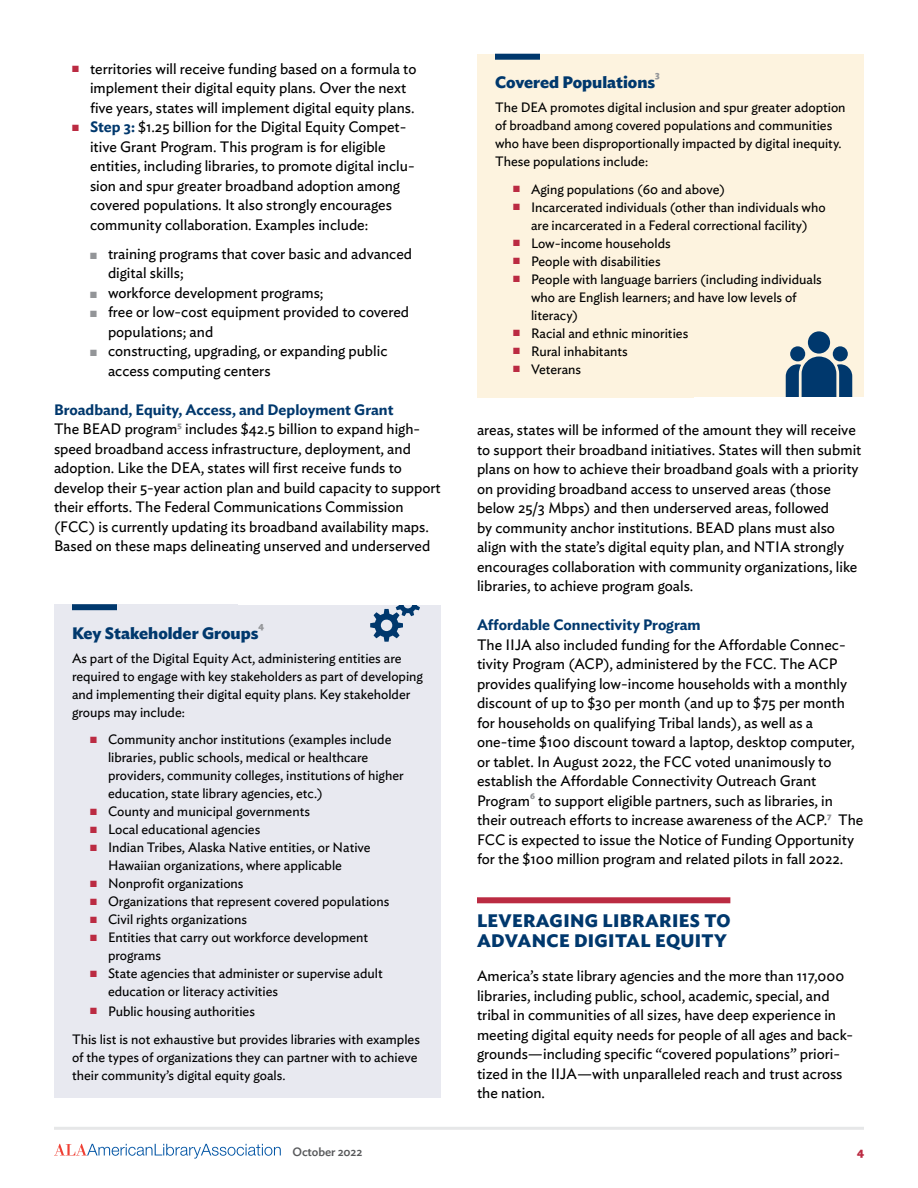
<style>
.page{position:relative;width:918px;height:1188px;background:#fff}
.page>*{position:absolute;margin:0;border:0;box-sizing:border-box;transform-origin:0 0}
.t1{font:700 18px/19.5px "Ideal Sans";letter-spacing:.02em;color:#00386d}
.Box_H1{font:700 16.5px "Ideal Sans";color:#00386d}
.P1{font:15px/19.5px "Ideal Sans";color:#000}
.t2{font:600 15px "Ideal Sans";color:#00386d}
.P1_box{font:13.5px/18px "Ideal Sans";color:#000}
.t3{font:500 12px "Ideal Sans";letter-spacing:-.01em;color:#58595b}
.t4{font:700 12px "Ideal Sans";color:#bb2b42}
.Box_H1-2{font:700 9.6px "Ideal Sans";color:#939598}
.s1{color:#bb2b42}
.s2{font-weight:600;color:#00386d}
.s3{color:#939598}
</style>
<div class="page">
<hr style="left:54px;top:1127px;width:810px;height:3px;background:#e6e7e8">
<svg style="left:54px;top:1144px;width:227px;height:15px"></svg>
<div style="left:477px;top:897px;width:253px;height:6px;background:#bb2b42"></div>
<div style="left:477px;top:54px;width:387px;height:344px;background:#fdf3df"></div>
<div style="left:495px;top:54px;width:45px;height:6px;background:#00386d"></div>
<div style="left:54px;top:604px;width:387px;height:494px;background:#e8e9f0"></div>
<div style="left:72px;top:604px;width:45px;height:6px;background:#00386d"></div>
<svg style="left:786px;top:397px;width:66px;height:1px"></svg>
<svg style="left:370px;top:604px;width:50px;height:1px"></svg>
<p class="P1" style="left:90px;top:57px;width:328px;text-indent:-18px"><span class="s1">■</span> territories will receive funding based on a formula to implement their digital equity plans. Over the next five years, states will implement digital equity plans.</p>
<p class="P1" style="left:90px;top:116px;width:326px;text-indent:-18px"><span class="s1">■</span> <span class="s2">Step 3:</span> $1.25 billion for the Digital Equity Compet&shy;itive Grant Program. This program is for eligible entities, including libraries, to promote digital inclu&shy;sion and spur greater broadband adoption among covered populations. It also strongly encourages community collaboration. Examples include:</p>
<p class="P1" style="left:108px;top:243px;width:306px;text-indent:-18px"><span class="s3">■</span> training programs that cover basic and advanced digital skills;</p>
<p class="P1" style="left:90px;top:282px;width:235px"><span class="s3">■</span> workforce development programs;</p>
<p class="P1" style="left:108px;top:301px;width:303px;text-indent:-18px"><span class="s3">■</span> free or low-cost equipment provided to covered populations; and</p>
<p class="P1" style="left:108px;top:340px;width:281px;text-indent:-18px"><span class="s3">■</span> constructing, upgrading, or expanding public access computing centers</p>
<h4 class="t2" style="left:54px;top:398px;width:341px">Broadband, Equity, Access, and Deployment Grant</h4>
<p class="P1" style="left:54px;top:418px;width:388px">The BEAD program<sup>5</sup> includes $42.5 billion to expand high&shy;speed broadband access infrastructure, deployment, and adoption. Like the DEA, states will first receive funds to develop their 5-year action plan and build capacity to support their efforts. The Federal Communications Commission (FCC) is currently updating its broadband availability maps.<br>Based on these maps delineating unserved and underserved</p>
<p class="P1" style="left:477px;top:419px;width:386px">areas, states will be informed of the amount they will receive to support their broadband initiatives. States will then submit plans on how to achieve their broadband goals with a priority on providing broadband access to unserved areas (those below 25/3 Mbps) and then underserved areas, followed<br>by community anchor institutions. BEAD plans must also align with the state’s digital equity plan, and NTIA strongly encourages collaboration with community organizations, like libraries, to achieve program goals.</p>
<h4 class="t2" style="left:477px;top:613px;width:225px">Affordable Connectivity Program</h4>
<p class="P1" style="left:477px;top:634px;width:388px">The IIJA also included funding for the Affordable Connec&shy;tivity Program (ACP), administered by the FCC. The ACP provides qualifying low-income households with a monthly discount of up to $30 per month (and up to $75 per month for households on qualifying Tribal lands), as well as a one-time $100 discount toward a laptop, desktop computer, or tablet. In August 2022, the FCC voted unanimously to establish the Affordable Connectivity Outreach Grant Program<sup>6</sup> to support eligible partners, such as libraries, in their outreach efforts to increase awareness of the ACP.<sup>7</sup> The FCC is expected to issue the Notice of Funding Opportunity for the $100 million program and related pilots in fall 2022.</p>
<h4 class="Box_H1" style="left:495px;top:69px;width:162px">Covered Populations</h4>
<h4 class="Box_H1-2" style="left:655px;top:67px;width:6px">3</h4>
<p class="P1_box" style="left:495px;top:97px;width:352px">The DEA promotes digital inclusion and spur greater adoption of broadband among covered populations and communities who have been disproportionally impacted by digital inequity.<br>These populations include:</p>
<p class="P1_box" style="left:513px;top:179px;width:214px"><span class="s1">■</span> Aging populations (60 and above)</p>
<p class="P1_box" style="left:513px;top:197px;width:314px;text-align:center"><span class="s1">■</span> Incarcerated individuals (other than individuals who are incarcerated in a Federal correctional facility)</p>
<p class="P1_box" style="left:513px;top:233px;width:159px"><span class="s1">■</span> Low-income households</p>
<p class="P1_box" style="left:513px;top:251px;width:149px"><span class="s1">■</span> People with disabilities</p>
<p class="P1_box" style="left:531px;top:269px;width:292px;text-indent:-18px"><span class="s1">■</span> People with language barriers (including individuals who are English learners; and have low levels of literacy)</p>
<p class="P1_box" style="left:513px;top:323px;width:177px"><span class="s1">■</span> Racial and ethnic minorities</p>
<p class="P1_box" style="left:513px;top:341px;width:116px"><span class="s1">■</span> Rural inhabitants</p>
<p class="P1_box" style="left:513px;top:359px;width:70px"><span class="s1">■</span> Veterans</p>
<h4 class="Box_H1" style="left:72px;top:620px;width:188px">Key Stakeholder Groups</h4>
<h4 class="Box_H1-2" style="left:259px;top:618px;width:7px">4</h4>
<p class="P1_box" style="left:72px;top:648px;width:353px">As part of the Digital Equity Act, administering entities are required to engage with key stakeholders as part of developing and implementing their digital equity plans. Key stakeholder groups may include:</p>
<p class="P1_box" style="left:108px;top:730px;width:297px;text-indent:-18px"><span class="s1">■</span> Community anchor institutions (examples include libraries, public schools, medical or healthcare providers, community colleges, institutions of higher education, state library agencies, etc.)</p>
<p class="P1_box" style="left:90px;top:802px;width:222px"><span class="s1">■</span> County and municipal governments</p>
<p class="P1_box" style="left:90px;top:820px;width:172px"><span class="s1">■</span> Local educational agencies</p>
<p class="P1_box" style="left:108px;top:838px;width:264px;text-indent:-18px"><span class="s1">■</span> Indian Tribes, Alaska Native entities, or Native<br>Hawaiian organizations, where applicable</p>
<p class="P1_box" style="left:90px;top:874px;width:155px"><span class="s1">■</span> Nonprofit organizations</p>
<p class="P1_box" style="left:90px;top:892px;width:301px"><span class="s1">■</span> Organizations that represent covered populations</p>
<p class="P1_box" style="left:90px;top:910px;width:159px"><span class="s1">■</span> Civil rights organizations</p>
<p class="P1_box" style="left:108px;top:928px;width:262px;text-indent:-18px"><span class="s1">■</span> Entities that carry out workforce development programs</p>
<p class="P1_box" style="left:108px;top:964px;width:276px;text-indent:-18px"><span class="s1">■</span> State agencies that administer or supervise adult education or literacy activities</p>
<p class="P1_box" style="left:90px;top:1001px;width:166px"><span class="s1">■</span> Public housing authorities</p>
<p class="P1_box" style="left:72px;top:1029px;width:349px">This list is not exhaustive but provides libraries with examples of the types of organizations they can partner with to achieve their community’s digital equity goals.</p>
<h3 class="t1" style="left:477px;top:910px;width:255px">LEVERAGING LIBRARIES TO<br>ADVANCE DIGITAL EQUITY</h3>
<p class="P1" style="left:477px;top:965px;width:378px">America’s state library agencies and the more than 117,000 libraries, including public, school, academic, special, and tribal in communities of all sizes, have deep experience in meeting digital equity needs for people of all ages and back&shy;grounds—including specific “covered populations” priori&shy;tized in the IIJA—with unparalleled reach and trust across the nation.</p>
<p class="t3" style="left:292px;top:1142px;width:71px">October 2022</p>
<p class="t4" style="left:857px;top:1142px;width:8px">4</p>
</div>
